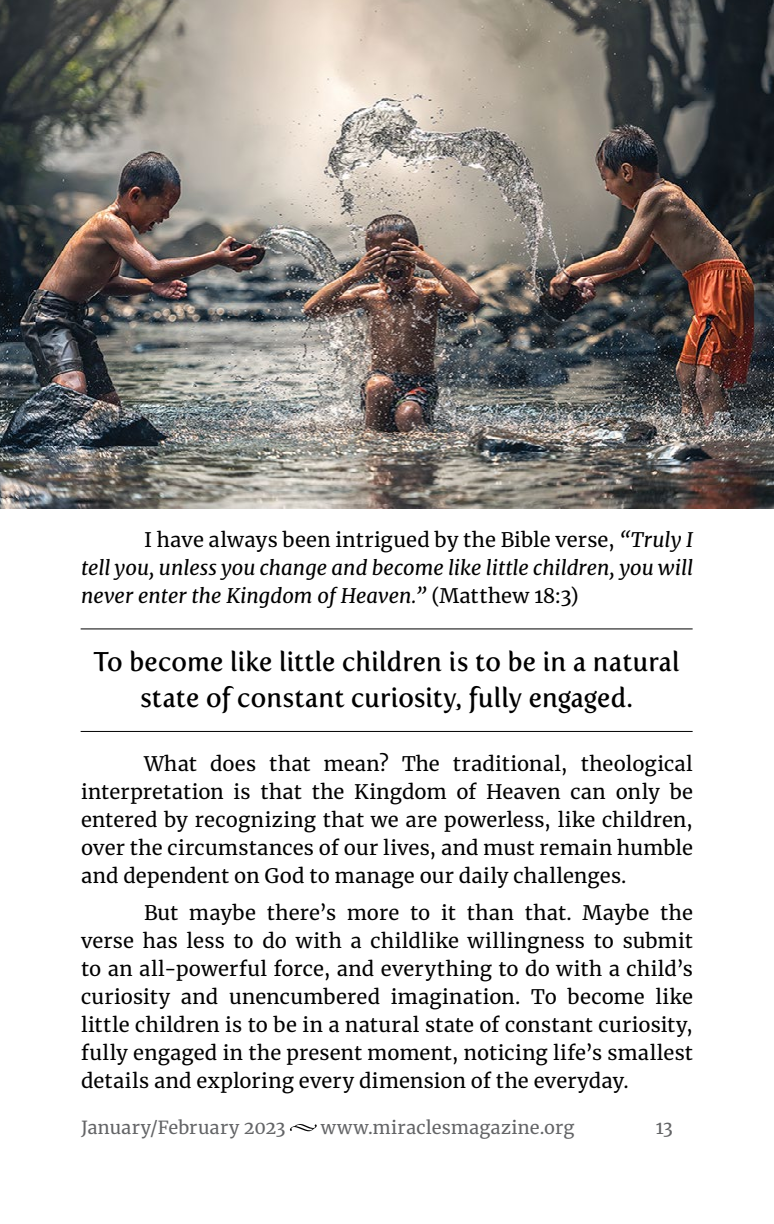
<style>
.page{position:relative;width:774px;height:1224px;background:#fff}
.page>*{position:absolute;margin:0;border:0;box-sizing:border-box;transform-origin:0 0}
.t1{font:27px/36px "Fertigo Pro";letter-spacing:.005em;color:#000;text-align:center;scale:.96 1}
.t2{font:20px/28px "Merriweather";letter-spacing:.01em;color:#000;text-align:justify}
.t3{font:italic 20px/28px "Merriweather";color:#000;text-align:justify}
.t4{font:18px "Merriweather";letter-spacing:.015em;color:#636466}
.s1{font-style:normal}
</style>
<div class="page">
<svg style="left:290px;top:1124px;width:27px;height:7px"></svg>
<hr style="left:81px;top:628px;width:612px;height:1px;background:#000">
<hr style="left:81px;top:731px;width:612px;height:1px;background:#000">
<img style="left:0;top:0;width:774px;height:509px">
<p class="t3" style="left:81px;top:525px;width:614px;text-indent:63px"><span class="s1">I have always been intrigued by the Bible verse,</span> “Truly I tell you, unless you change and become like little children, you will never enter the Kingdom of Heaven.” <span class="s1">(Matthew 18:3)</span></p>
<h1 class="t1" style="left:93px;top:644px;width:612px">To become like little children is to be in a natural state of constant curiosity, fully engaged.</h1>
<p class="t2" style="left:81px;top:750px;width:614px;text-indent:63px">What does that mean? The traditional, theological interpretation is that the Kingdom of Heaven can only be entered by recognizing that we are powerless, like children, over the circumstances of our lives, and must remain humble and dependent on God to manage our daily challenges.</p>
<p class="t2" style="left:81px;top:899px;width:614px;text-indent:63px">But maybe there’s more to it than that. Maybe the verse has less to do with a childlike willingness to submit to an all-powerful force, and everything to do with a child’s curiosity and unencumbered imagination. To become like little children is to be in a natural state of constant curiosity, fully engaged in the present moment, noticing life’s smallest details and exploring every dimension of the everyday.</p>
<p class="t4" style="left:81px;top:1115px;width:206px">January/February 2023</p>
<p class="t4" style="left:321px;top:1115px;width:255px">www.miraclesmagazine.org</p>
<p class="t4" style="left:656px;top:1115px;width:19px">13</p>
</div>
